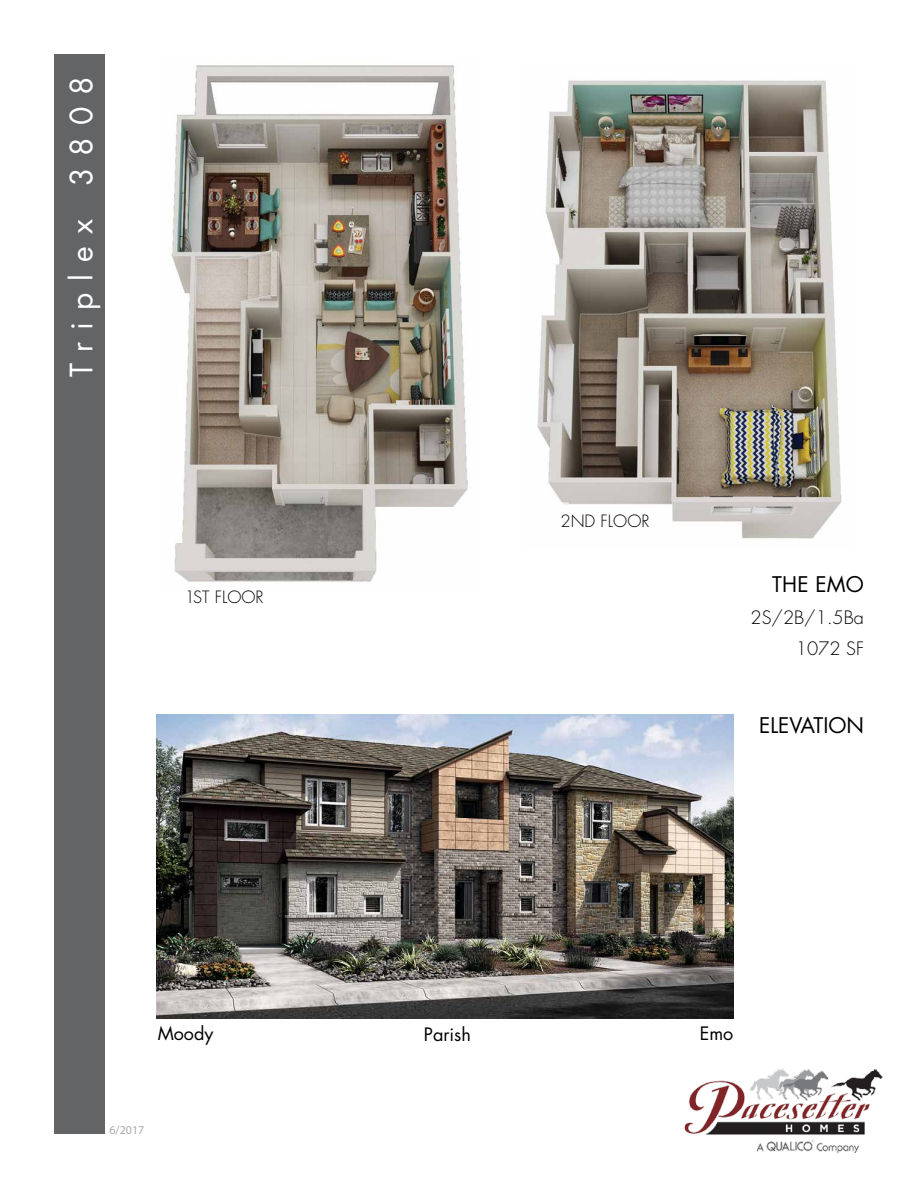
<style>
.page{position:relative;width:918px;height:1188px;background:#fff}
.page>*{position:absolute;margin:0;border:0;box-sizing:border-box;transform-origin:0 0}
.t1{font:30px "Futura";letter-spacing:.4em;color:#fff}
.t2{font:21px "Futura";color:#000}
.t3{font:300 18px/31.5px "Futura";color:#000;text-align:right}
.t4{font:18px "Futura";color:#000}
.t5{font:300 16.5px "Futura";color:#000}
.t6{font:12px "Myriad Pro";color:#a7a9ac}
</style>
<div class="page">
<div style="left:54px;top:54px;width:50px;height:1080px;background:#636466"></div>
<img style="left:157px;top:714px;width:576px;height:305px">
<img style="left:685px;top:1068px;width:198px;height:85px">
<img style="left:171px;top:65px;width:297px;height:517px">
<img style="left:537px;top:80px;width:305px;height:459px">
<h1 class="t1" style="left:61px;top:377px;width:302px;rotate:-90deg">Triplex 3808</h1>
<p class="t5" style="left:185px;top:586px;width:81px">1ST FLOOR</p>
<p class="t5" style="left:561px;top:510px;width:90px">2ND FLOOR</p>
<p class="t2" style="left:772px;top:570px;width:92px">The EMO</p>
<p class="t3" style="left:751px;top:602px;width:115px">2S/2B/1.5BA<br>1072 SF</p>
<p class="t2" style="left:759px;top:711px;width:106px">Elevation</p>
<p class="t4" style="left:158px;top:1021px;width:57px">Moody</p>
<p class="t4" style="left:424px;top:1022px;width:48px">Parish</p>
<p class="t4" style="left:700px;top:1021px;width:35px">Emo</p>
<p class="t6" style="left:110px;top:1123px;width:36px">6/2017</p>
</div>
